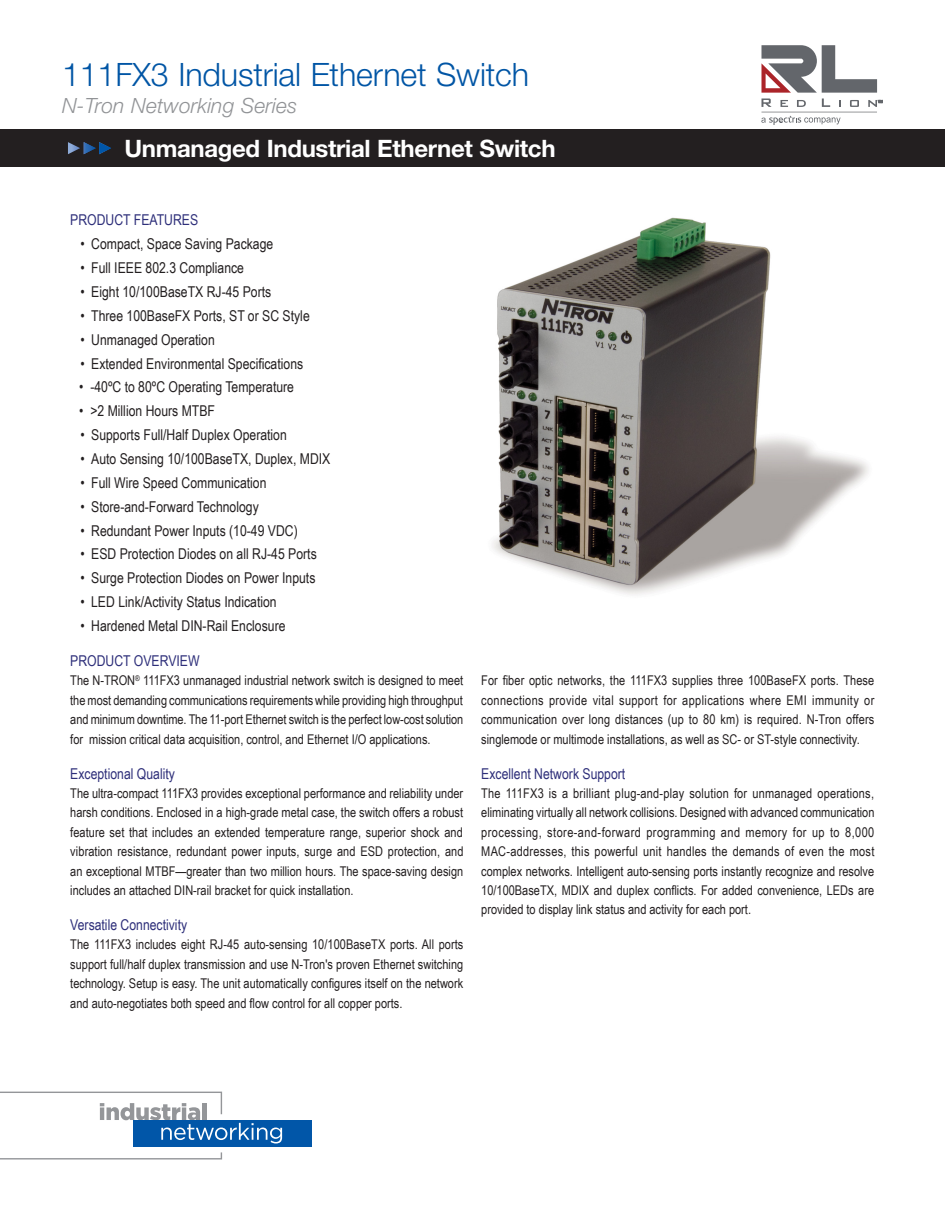
<style>
.page{position:relative;width:945px;height:1215px;background:#fff}
.page>*{position:absolute;margin:0;border:0;box-sizing:border-box;transform-origin:0 0}
.Page_1_Header_-_Prod{font:300 32.25px "Helvetica Neue LT Std";letter-spacing:-.005em;color:#0155a5}
.Page_1_-_Header_Blac{font:700 24px "Helvetica Neue LT Std";letter-spacing:-.015em;color:#fff}
.Page_1_-_Series_Name{font:italic 300 21px "Helvetica Neue LT Std";letter-spacing:.005em;color:#919396}
.t1{font:14.85px "Arial Narrow";color:#231f20}
.t2{font:14.85px "Arial Narrow";color:#2e2f7a}
.t3{font:13.35px/19.4px "Arial Narrow";color:#231f20;text-align:justify}
</style>
<div class="page">
<div style="left:133px;top:1120px;width:178px;height:27px;background:#0156a8"></div>
<svg style="left:0;top:1152px;width:222px;height:8px"></svg>
<svg style="left:0;top:1092px;width:282px;height:52px"></svg>
<div style="left:0;top:129px;width:945px;height:38px;background:#231f20"></div>
<svg style="left:68px;top:142px;width:43px;height:12px"></svg>
<img style="left:492px;top:217px;width:377px;height:378px">
<svg style="left:797px;top:100px;width:9px;height:7px"></svg>
<svg style="left:781px;top:100px;width:7px;height:7px"></svg>
<svg style="left:761px;top:99px;width:11px;height:8px"></svg>
<svg style="left:850px;top:100px;width:9px;height:7px"></svg>
<svg style="left:839px;top:100px;width:2px;height:7px"></svg>
<svg style="left:822px;top:99px;width:8px;height:8px"></svg>
<svg style="left:761px;top:45px;width:116px;height:48px"></svg>
<svg style="left:761px;top:116px;width:80px;height:9px"></svg>
<hr style="left:761px;top:112px;width:116px;height:1px;background:#96989a">
<svg style="left:868px;top:99px;width:15px;height:8px"></svg>
<p class="Page_1_Header_-_Prod" style="left:62px;top:55px;width:469px">111FX3 Industrial Ethernet Switch</p>
<p class="Page_1_-_Series_Name" style="left:62px;top:93px;width:237px">N-Tron Networking Series</p>
<p class="Page_1_-_Header_Blac" style="left:124px;top:133px;width:433px">Unmanaged Industrial Ethernet Switch</p>
<p class="t2" style="left:70px;top:209px;width:129px">PRODUCT FEATURES</p>
<p class="t1" style="left:81px;top:233px;width:194px">• Compact, Space Saving Package</p>
<p class="t1" style="left:81px;top:257px;width:165px">• Full IEEE 802.3 Compliance</p>
<p class="t1" style="left:81px;top:281px;width:192px">• Eight 10/100BaseTX RJ-45 Ports</p>
<p class="t1" style="left:81px;top:305px;width:231px">• Three 100BaseFX Ports, ST or SC Style</p>
<p class="t1" style="left:81px;top:329px;width:136px">• Unmanaged Operation</p>
<p class="t1" style="left:81px;top:352px;width:224px">• Extended Environmental Specifications</p>
<p class="t1" style="left:79px;top:376px;width:216px">• -40ºC to 80ºC Operating Temperature</p>
<p class="t1" style="left:79px;top:400px;width:137px">• &gt;2 Million Hours MTBF</p>
<p class="t1" style="left:81px;top:424px;width:208px">• Supports Full/Half Duplex Operation</p>
<p class="t1" style="left:81px;top:448px;width:251px">• Auto Sensing 10/100BaseTX, Duplex, MDIX</p>
<p class="t1" style="left:81px;top:472px;width:187px">• Full Wire Speed Communication</p>
<p class="t1" style="left:81px;top:496px;width:180px">• Store-and-Forward Technology</p>
<p class="t1" style="left:81px;top:519px;width:219px">• Redundant Power Inputs (10-49 VDC)</p>
<p class="t1" style="left:81px;top:543px;width:238px">• ESD Protection Diodes on all RJ-45 Ports</p>
<p class="t1" style="left:81px;top:567px;width:236px">• Surge Protection Diodes on Power Inputs</p>
<p class="t1" style="left:81px;top:591px;width:198px">• LED Link/Activity Status Indication</p>
<p class="t1" style="left:81px;top:615px;width:207px">• Hardened Metal DIN-Rail Enclosure</p>
<p class="t2" style="left:70px;top:650px;width:131px">PRODUCT OVERVIEW</p>
<p class="t3" style="left:70px;top:671px;width:395px">The N-TRON<sup>®</sup> 111FX3 unmanaged industrial network switch is designed to meet the most demanding communications requirements while providing high throughput and minimum downtime. The 11-port Ethernet switch is the perfect low-cost solution for mission critical data acquisition, control, and Ethernet I/O applications.</p>
<p class="t2" style="left:70px;top:763px;width:106px">Exceptional Quality</p>
<p class="t3" style="left:70px;top:783px;width:395px">The ultra-compact 111FX3 provides exceptional performance and reliability under harsh conditions. Enclosed in a high-grade metal case, the switch offers a robust feature set that includes an extended temperature range, superior shock and vibration resistance, redundant power inputs, surge and ESD protection, and an exceptional MTBF—greater than two million hours. The space-saving design includes an attached DIN-rail bracket for quick installation.</p>
<p class="t2" style="left:70px;top:914px;width:118px">Versatile Connectivity</p>
<p class="t3" style="left:70px;top:935px;width:395px">The 111FX3 includes eight RJ-45 auto-sensing 10/100BaseTX ports. All ports support full/half duplex transmission and use N-Tron's proven Ethernet switching technology. Setup is easy. The unit automatically configures itself on the network and auto-negotiates both speed and flow control for all copper ports.</p>
<p class="t3" style="left:481px;top:671px;width:395px">For fiber optic networks, the 111FX3 supplies three 100BaseFX ports. These connections provide vital support for applications where EMI immunity or communication over long distances (up to 80 km) is required. N-Tron offers singlemode or multimode installations, as well as SC- or ST-style connectivity.</p>
<p class="t2" style="left:481px;top:763px;width:146px">Excellent Network Support</p>
<p class="t3" style="left:481px;top:783px;width:395px">The 111FX3 is a brilliant plug-and-play solution for unmanaged operations, eliminating virtually all network collisions. Designed with advanced communication processing, store-and-forward programming and memory for up to 8,000<br>MAC-addresses, this powerful unit handles the demands of even the most complex networks. Intelligent auto-sensing ports instantly recognize and resolve 10/100BaseTX, MDIX and duplex conflicts. For added convenience, LEDs are provided to display link status and activity for each port.</p>
</div>
